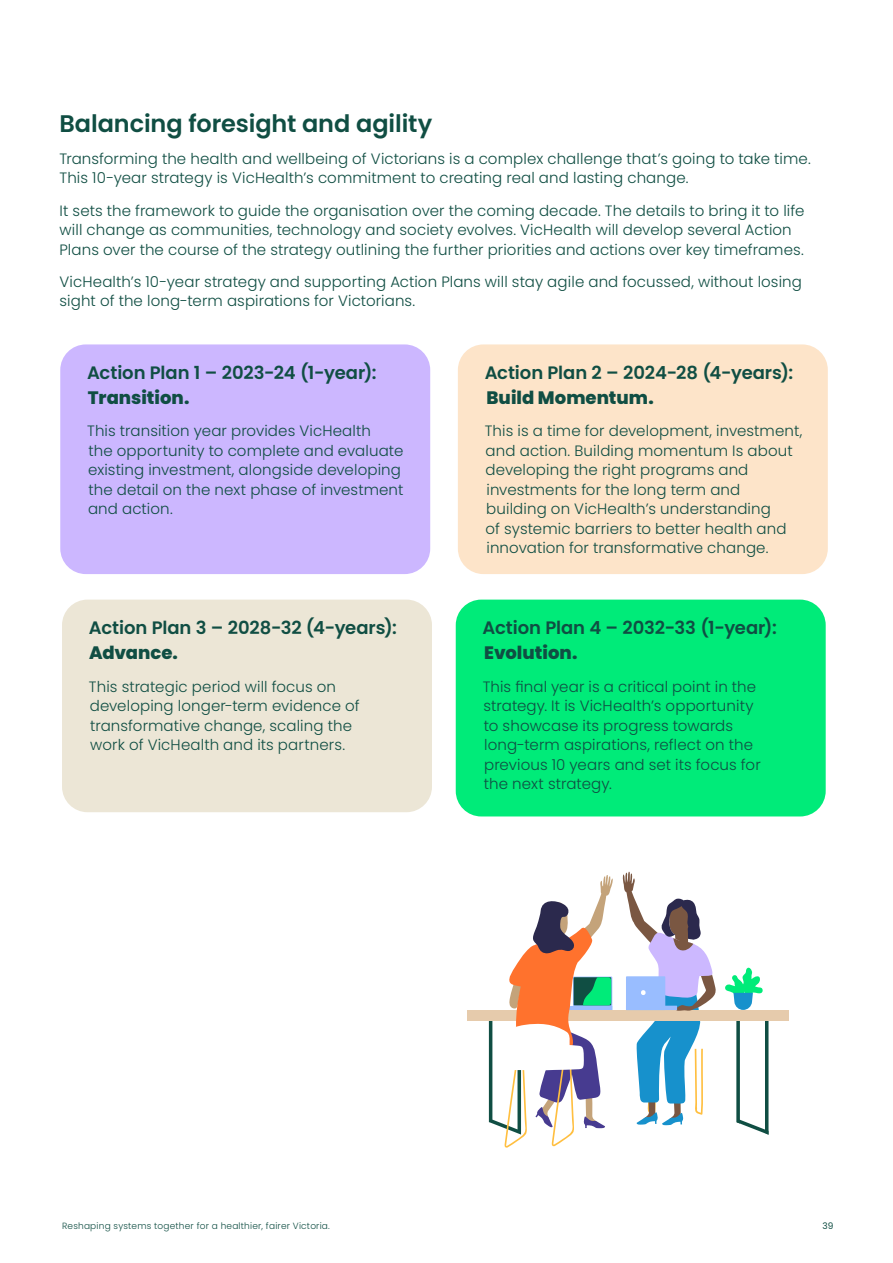
<style>
.page{position:relative;width:893px;height:1263px;background:#fff}
.page>*{position:absolute;margin:0;border:0;box-sizing:border-box;transform-origin:0 0}
.Heading_02{font:600 24px "Poppins";letter-spacing:-.005em;color:#104e43}
.Heading_03{font:600 18px "Poppins";letter-spacing:-.005em;color:#104e43}
.Heading_03-2{font:800 18px "Poppins";color:#104e43}
.Body{font:300 15px/19.5px "Poppins";letter-spacing:.01em;color:#104e43}
.t1{font:300 9px "Poppins";letter-spacing:.02em;color:#104e43}
.t2{font:9px "Poppins";color:#104e43}
</style>
<div class="page">
<div style="left:60px;top:344px;width:370px;height:230px;background:#ccb7ff;border-radius:26px"></div>
<div style="left:62px;top:600px;width:370px;height:212px;background:#ece6d6;border-radius:26px"></div>
<div style="left:458px;top:344px;width:370px;height:230px;background:#fde4c9;border-radius:26px"></div>
<div style="left:456px;top:600px;width:370px;height:216px;background:#00eb79;border-radius:26px"></div>
<div style="left:467px;top:1010px;width:321px;height:10px;background:#e6cbac"></div>
<svg style="left:622px;top:872px;width:94px;height:253px"></svg>
<svg style="left:489px;top:875px;width:124px;height:273px"></svg>
<svg style="left:725px;top:967px;width:43px;height:168px"></svg>
<p class="Heading_02" style="left:60px;top:109px;width:374px">Balancing foresight and agility</p>
<p class="Body" style="left:60px;top:149px;width:753px">Transforming the health and wellbeing of Victorians is a complex challenge that’s going to take time.<br>This 10-year strategy is VicHealth’s commitment to creating real and lasting change.</p>
<p class="Body" style="left:60px;top:201px;width:746px">It sets the framework to guide the organisation over the coming decade. The details to bring it to life will change as communities, technology and society evolves. VicHealth will develop several Action<br>Plans over the course of the strategy outlining the further priorities and actions over key timeframes.</p>
<p class="Body" style="left:60px;top:272px;width:744px">VicHealth’s 10-year strategy and supporting Action Plans will stay agile and focussed, without losing sight of the long-term aspirations for Victorians.</p>
<p class="Heading_03" style="left:87px;top:362px;width:291px">Action Plan 1 – 2023-24 (1-year):</p>
<p class="Heading_03-2" style="left:88px;top:387px;width:103px">Transition.</p>
<p class="Body" style="left:87px;top:421px;width:318px">This transition year provides VicHealth<br>the opportunity to complete and evaluate existing investment, alongside developing the detail on the next phase of investment and action.</p>
<p class="Heading_03" style="left:89px;top:617px;width:309px">Action Plan 3 – 2028-32 (4-years):</p>
<p class="Heading_03-2" style="left:89px;top:643px;width:90px">Advance.</p>
<p class="Body" style="left:89px;top:677px;width:272px">This strategic period will focus on developing longer-term evidence of transformative change, scaling the work of VicHealth and its partners.</p>
<p class="Heading_03" style="left:485px;top:362px;width:310px">Action Plan 2 – 2024-28 (4-years):</p>
<p class="Heading_03-2" style="left:486px;top:387px;width:169px">Build Momentum.</p>
<p class="Body" style="left:485px;top:421px;width:319px">This is a time for development, investment, and action. Building momentum Is about developing the right programs and investments for the long term and building on VicHealth’s understanding<br>of systemic barriers to better health and innovation for transformative change.</p>
<p class="Heading_03" style="left:483px;top:617px;width:296px">Action Plan 4 – 2032-33 (1-year):</p>
<p class="Heading_03-2" style="left:484px;top:643px;width:95px">Evolution.</p>
<p class="Body" style="left:483px;top:677px;width:280px">This final year is a critical point in the strategy. It is VicHealth’s opportunity to showcase its progress towards long-term aspirations, reflect on the previous 10 years and set its focus for the next strategy.</p>
<p class="t1" style="left:62px;top:1220px;width:269px">Reshaping systems together for a healthier, fairer Victoria.</p>
<p class="t2" style="left:822px;top:1220px;width:12px">39</p>
</div>
